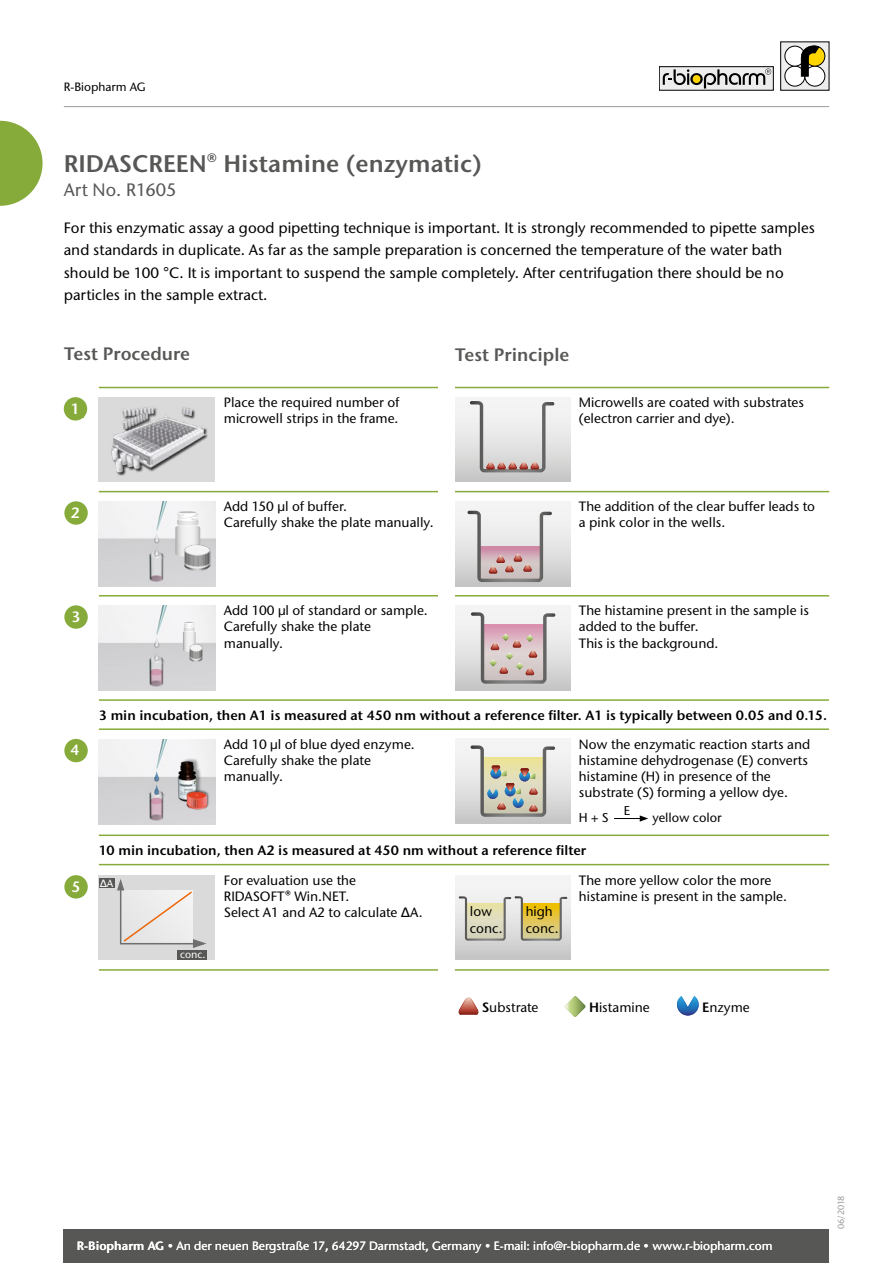
<style>
.page{position:relative;width:893px;height:1263px;background:#fff}
.page>*{position:absolute;margin:0;border:0;box-sizing:border-box;transform-origin:0 0}
.t1{font:600 24px "Stone Sans ITC Std";color:#575756}
.t2{font:600 18px "Stone Sans ITC Std";color:#575756}
.t3{font:500 18px "Stone Sans ITC Std";color:#575756}
.t4{font:500 15px/22.5px "Stone Sans ITC Std";color:#000}
.t5{font:600 15px "Stone Sans ITC Std";color:#fff}
.t6{font:500 13.5px/16.2px "Stone Sans ITC Std";color:#000}
.t7{font:600 13.5px "Stone Sans ITC Std";color:#000}
.t8{font:500 12.75px "Stone Sans ITC Std";color:#000}
.t9{font:500 12px "Stone Sans ITC Std";color:#fff}
.t10{font:500 12px "Stone Sans ITC Std";color:#000}
.t11{font:500 10.5px "Stone Sans ITC Std";color:#fff}
.t12{font:500 9px "Stone Sans ITC Std";letter-spacing:-.02em;color:#9d9d9c}
.s1{font-weight:600}
</style>
<div class="page">
<svg style="left:0;top:121px;width:43px;height:85px"></svg>
<div style="left:64px;top:1229px;width:765px;height:34px;background:#575756"></div>
<svg style="left:782px;top:44px;width:45px;height:44px"></svg>
<div style="left:785px;top:66px;width:20px;height:20px;background:#fff;border-radius:50%"></div>
<div style="left:785px;top:66px;width:20px;height:20px;border:1px solid #000;border-radius:50%"></div>
<div style="left:785px;top:46px;width:20px;height:20px;background:#fff;border-radius:50%"></div>
<div style="left:785px;top:46px;width:20px;height:20px;border:1px solid #000;border-radius:50%"></div>
<div style="left:805px;top:66px;width:20px;height:20px;background:#fff;border-radius:50%"></div>
<div style="left:805px;top:66px;width:20px;height:20px;border:1px solid #000;border-radius:50%"></div>
<svg style="left:805px;top:46px;width:20px;height:20px"></svg>
<div style="left:805px;top:46px;width:20px;height:20px;border:1px solid #000;border-radius:50%"></div>
<svg style="left:801px;top:46px;width:18px;height:31px"></svg>
<svg style="left:663px;top:68px;width:108px;height:20px;background:#b1b0ab"></svg>
<hr style="left:64px;top:106px;width:765px;height:1px;background:#9d9d9c">
<svg style="left:458px;top:997px;width:21px;height:18px"></svg>
<svg style="left:564px;top:996px;width:22px;height:21px"></svg>
<svg style="left:677px;top:996px;width:22px;height:19px"></svg>
<hr style="left:455px;top:491px;width:374px;height:1px;background:#87ab3b">
<hr style="left:455px;top:595px;width:374px;height:1px;background:#87ab3b">
<hr style="left:455px;top:969px;width:374px;height:2px;background:#87ab3b">
<hr style="left:99px;top:491px;width:339px;height:1px;background:#87ab3b">
<hr style="left:99px;top:595px;width:339px;height:1px;background:#87ab3b">
<hr style="left:99px;top:699px;width:730px;height:2px;background:#87ab3b">
<hr style="left:99px;top:728px;width:730px;height:2px;background:#87ab3b">
<hr style="left:99px;top:834px;width:730px;height:2px;background:#87ab3b">
<hr style="left:99px;top:864px;width:730px;height:1px;background:#87ab3b">
<hr style="left:99px;top:969px;width:339px;height:2px;background:#87ab3b">
<div style="left:455px;top:397px;width:116px;height:85px;background:linear-gradient(to bottom,#fcfcfc,#cacaca)"></div>
<div style="left:64px;top:397px;width:23px;height:24px;background:#87ab3b;border-radius:50%"></div>
<div style="left:99px;top:397px;width:116px;height:85px;background:#dadada"></div>
<div style="left:111px;top:407px;width:97px;height:68px;background:#000;opacity:.75"></div>
<img style="left:111px;top:406px;width:94px;height:66px">
<div style="left:455px;top:501px;width:116px;height:85px;background:linear-gradient(to bottom,#fcfcfc,#cacaca)"></div>
<div style="left:64px;top:501px;width:24px;height:24px;background:#87ab3b;border-radius:50%"></div>
<img style="left:99px;top:501px;width:116px;height:85px">
<img style="left:99px;top:606px;width:116px;height:85px">
<img style="left:99px;top:740px;width:116px;height:85px">
<hr style="left:455px;top:387px;width:374px;height:1px;background:#87ab3b">
<hr style="left:99px;top:387px;width:339px;height:1px;background:#87ab3b">
<div style="left:455px;top:739px;width:116px;height:85px;background:linear-gradient(to bottom,#fcfcfc,#cacaca)"></div>
<div style="left:64px;top:739px;width:24px;height:23px;background:#87ab3b;border-radius:50%"></div>
<div style="left:455px;top:605px;width:116px;height:85px;background:linear-gradient(to bottom,#fcfcfc,#cacaca)"></div>
<div style="left:64px;top:605px;width:24px;height:24px;background:#87ab3b;border-radius:50%"></div>
<div style="left:179px;top:758px;width:23px;height:45px;background:#000;opacity:.36"></div>
<img style="left:174px;top:756px;width:23px;height:49px">
<div style="left:184px;top:787px;width:26px;height:22px;background:#000;opacity:.5"></div>
<img style="left:185px;top:791px;width:24px;height:19px">
<div style="left:455px;top:875px;width:116px;height:85px;background:linear-gradient(to bottom,#fcfbfb,#cacaca)"></div>
<div style="left:64px;top:875px;width:24px;height:23px;background:#87ab3b;border-radius:50%"></div>
<div style="left:99px;top:875px;width:116px;height:85px;background:#dadada"></div>
<div style="left:177px;top:950px;width:29px;height:10px;background:#575756"></div>
<div style="left:99px;top:878px;width:16px;height:10px;background:#575756"></div>
<svg style="left:470px;top:401px;width:84px;height:71px"></svg>
<svg style="left:467px;top:511px;width:85px;height:71px"></svg>
<svg style="left:471px;top:612px;width:84px;height:72px"></svg>
<svg style="left:471px;top:745px;width:84px;height:72px"></svg>
<svg style="left:175px;top:511px;width:25px;height:46px"></svg>
<svg style="left:183px;top:621px;width:13px;height:31px"></svg>
<img style="left:189px;top:644px;width:14px;height:17px">
<img style="left:183px;top:544px;width:28px;height:26px">
<svg style="left:459px;top:896px;width:108px;height:45px;background:#d4cca3"></svg>
<svg style="left:614px;top:815px;width:34px;height:7px"></svg>
<svg style="left:150px;top:669px;width:13px;height:6px"></svg>
<svg style="left:150px;top:672px;width:13px;height:14px"></svg>
<svg style="left:150px;top:575px;width:13px;height:6px"></svg>
<svg style="left:150px;top:798px;width:13px;height:6px"></svg>
<svg style="left:150px;top:801px;width:13px;height:19px"></svg>
<svg style="left:154px;top:771px;width:5px;height:24px"></svg>
<svg style="left:117px;top:879px;width:89px;height:69px"></svg>
<p class="t10" style="left:64px;top:80px;width:84px">R-Biopharm AG</p>
<h1 class="t1" style="left:64px;top:149px;width:420px">RIDASCREEN® Histamine (enzymatic)</h1>
<h2 class="t3" style="left:64px;top:179px;width:114px">Art No. R1605</h2>
<p class="t4" style="left:64px;top:216px;width:753px">For this enzymatic assay a good pipetting technique is important. It is strongly recommended to pipette samples and standards in duplicate. As far as the sample preparation is concerned the temperature of the water bath should be 100 °C. It is important to suspend the sample completely. After centrifugation there should be no particles in the sample extract.</p>
<h2 class="t2" style="left:64px;top:343px;width:127px">Test Procedure</h2>
<h2 class="t2" style="left:455px;top:343px;width:116px">Test Principle</h2>
<p class="t5" style="left:71px;top:399px;width:11px">1</p>
<p class="t6" style="left:224px;top:394px;width:177px">Place the required number of microwell strips in the frame.</p>
<p class="t6" style="left:579px;top:394px;width:227px">Microwells are coated with substrates (electron carrier and dye).</p>
<p class="t5" style="left:71px;top:503px;width:11px">2</p>
<p class="t6" style="left:224px;top:498px;width:211px">Add 150 µl of buffer.<br>Carefully shake the plate manually.</p>
<p class="t6" style="left:579px;top:498px;width:238px">The addition of the clear buffer leads to a pink color in the wells.</p>
<p class="t5" style="left:71px;top:607px;width:11px">3</p>
<p class="t6" style="left:224px;top:602px;width:205px">Add 100 µl of standard or sample.<br>Carefully shake the plate manually.</p>
<p class="t6" style="left:579px;top:602px;width:231px">The histamine present in the sample is added to the buffer.<br>This is the background.</p>
<p class="t7" style="left:99px;top:707px;width:730px">3 min incubation, then A1 is measured at 450 nm without a reference filter. A1 is typically between 0.05 and 0.15.</p>
<p class="t5" style="left:70px;top:741px;width:11px">4</p>
<p class="t6" style="left:579px;top:736px;width:233px">Now the enzymatic reaction starts and histamine dehydrogenase (E) converts histamine (H) in presence of the substrate (S) forming a yellow dye.</p>
<p class="t8" style="left:579px;top:810px;width:31px">H + S</p>
<p class="t6" style="left:224px;top:736px;width:192px">Add 10 µl of blue dyed enzyme.<br>Carefully shake the plate manually.</p>
<p class="t8" style="left:624px;top:802px;width:8px">E</p>
<p class="t8" style="left:652px;top:810px;width:71px">yellow color</p>
<p class="t7" style="left:99px;top:842px;width:489px">10 min incubation, then A2 is measured at 450 nm without a reference filter</p>
<p class="t5" style="left:71px;top:877px;width:11px">5</p>
<p class="t6" style="left:579px;top:872px;width:210px">The more yellow color the more histamine is present in the sample.</p>
<p class="t6" style="left:224px;top:872px;width:200px">For evaluation use the<br>RIDASOFT® Win.NET.<br>Select A1 and A2 to calculate ∆A.</p>
<p class="t11" style="left:100px;top:877px;width:15px">∆A</p>
<p class="t6" style="left:470px;top:903px;width:34px">low conc.</p>
<p class="t6" style="left:526px;top:903px;width:34px">high conc.</p>
<p class="t11" style="left:180px;top:947px;width:27px">conc.</p>
<p class="t6" style="left:482px;top:999px;width:58px"><span class="s1">S</span>ubstrate</p>
<p class="t6" style="left:589px;top:999px;width:62px"><span class="s1">H</span>istamine</p>
<p class="t6" style="left:702px;top:999px;width:49px"><span class="s1">E</span>nzyme</p>
<p class="t9" style="left:77px;top:1239px;width:697px"><span class="s1">R-Biopharm AG</span> • An der neuen Bergstraße 17 <span class="s1">,</span> 64297 Darmstadt, Germany • E-mail: info@r-biopharm.de • www.r-biopharm.com</p>
<p class="t12" style="left:836px;top:1229px;width:35px;rotate:-90deg">06/2018</p>
</div>
